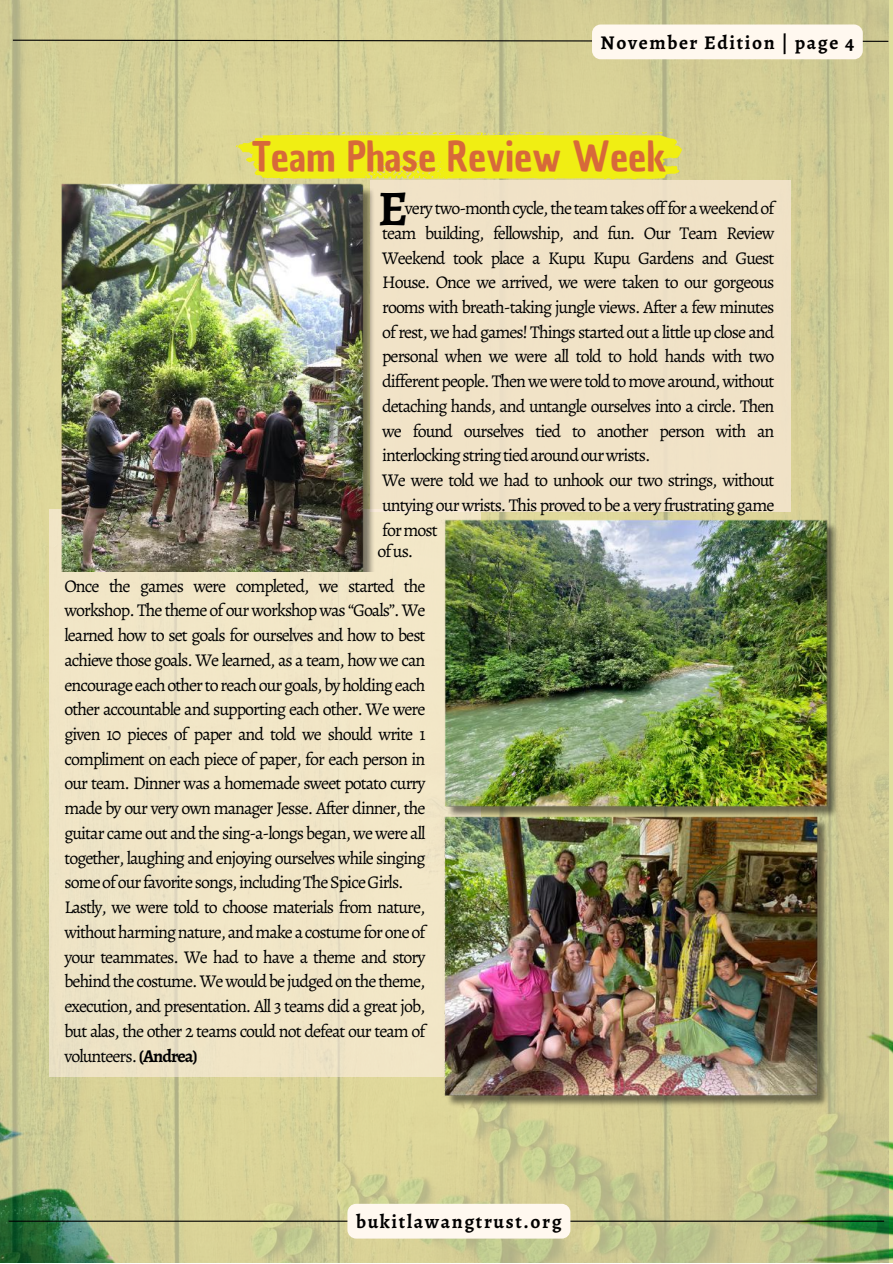
<style>
.page{position:relative;width:893px;height:1264px;background:#fff}
.page>*{position:absolute;margin:0;border:0;box-sizing:border-box;transform-origin:0 0}
.t1{font:700 49.8px "Alegreya";color:#000}
.t2{font:39.9px "Chau Philomene One";color:#d7693a}
.t3{font:700 19.5px "Alegreya";letter-spacing:.085em;color:#000}
.t4{font:18px/24.8px "Alegreya";letter-spacing:-.055em;color:#000}
.s1{font-weight:700}
</style>
<div class="page">
<img style="left:0;top:0;width:887px;height:1262px">
<svg style="left:12px;top:39px;width:877px;height:3px"></svg>
<hr style="left:9px;top:1220px;width:875px;height:1px;background:#000">
<div style="left:370px;top:180px;width:420px;height:331px;background:#f1e3c7"></div>
<svg style="left:236px;top:132px;width:446px;height:48px"></svg>
<div style="left:49px;top:509px;width:431px;height:567px;background:#f1e6c7"></div>
<img style="left:60px;top:180px;width:317px;height:391px">
<img style="left:442px;top:820px;width:391px;height:289px">
<img style="left:441px;top:519px;width:402px;height:301px">
<div style="left:592px;top:24px;width:270px;height:35px;background:#fff8ef;border-radius:9px"></div>
<div style="left:347px;top:1203px;width:223px;height:35px;background:#fff8ef;border-radius:9px"></div>
<p class="t3" style="left:600px;top:29px;width:255px">November Edition | page 4</p>
<h2 class="t2" style="left:252px;top:129px;width:415px">Team Phase Review Week</h2>
<h1 class="t1" style="left:378px;top:175px;width:31px">E</h1>
<p class="t4" style="left:382px;top:196px;width:394px;text-indent:23px">very two-month cycle, the team takes offfor a weekend of team building, fellowship, and fun. Our Team Review Weekend took place a Kupu Kupu Gardens and Guest House. Once we arrived, we were taken to our gorgeous rooms with breath-taking jungle views. After a few minutes of rest, we had games! Things started out a little up close and personal when we were all told to hold hands with two different people. Then we were told to move around, without detaching hands, and untangle ourselves into a circle. Then we found ourselves tied to another person with an interlockingstringtiedaroundourwrists.<br>We were told we had to unhook our two strings, without untying our wrists. This proved to be a very frustrating game formost</p>
<p class="t4" style="left:377px;top:538px;width:37px">ofus.</p>
<p class="t4" style="left:64px;top:573px;width:362px">Once the games were completed, we started the workshop. The theme ofour workshop was “Goals”. We learned how to set goals for ourselves and how to best achieve those goals. We learned, as a team, how we can encourageeachothertoreachourgoals,byholdingeach other accountable and supporting each other. We were given 10 pieces of paper and told we should write 1 compliment on each piece of paper, for each person in our team. Dinner was a homemade sweet potato curry made by our very own manager Jesse. After dinner, the guitar came out and the sing-a-longs began, we were all together, laughing and enjoying ourselves while singing someofourfavoritesongs,includingTheSpiceGirls.<br>Lastly, we were told to choose materials from nature, withoutharmingnature,andmakeacostumeforoneof your teammates. We had to have a theme and story behind the costume. We would be judged on the theme, execution, and presentation. All 3 teams did a great job, but alas, the other 2 teams could not defeat our team of volunteers.<span class="s1">(Andrea)</span></p>
<p class="t3" style="left:356px;top:1208px;width:207px">bukitlawangtrust.org</p>
</div>
